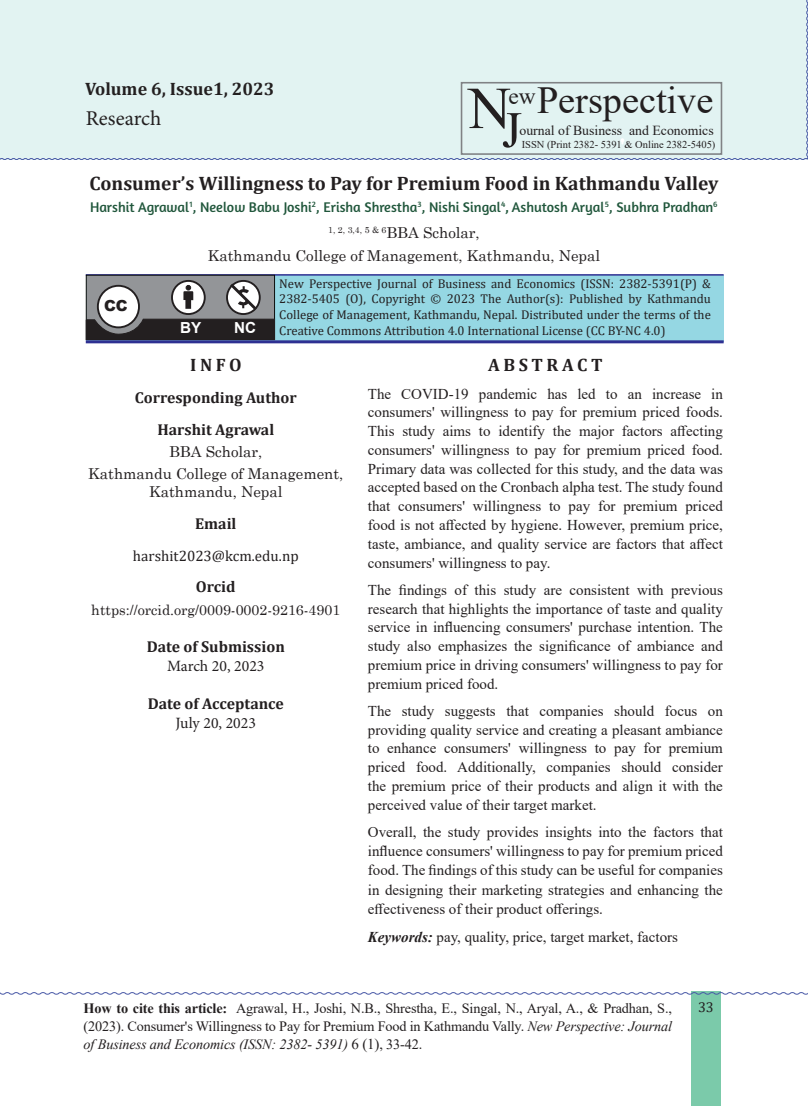
<style>
.page{position:relative;width:808px;height:1106px;background:#fff}
.page>*{position:absolute;margin:0;border:0;box-sizing:border-box;transform-origin:0 0}
.t1{font:51px "Times New Roman";color:#231f20}
.t2{font:38.25px "Times New Roman";color:#231f20}
.t3{font:23.4px "Times New Roman";color:#231f20}
.t4{font:21px "Minion Pro";color:#231f20}
.head{font:700 19.5px "Cambria";color:#231f20}
.info{font:700 18px "Cambria";color:#231f20}
.info-2{font:700 18px "Cambria";letter-spacing:.2em;color:#231f20}
.BOLD{font:700 15.75px "Cambria";color:#231f20}
.t5{font:15.75px "Minion Pro";color:#231f20}
.t6{font:700 15.3px "Arial";color:#fff}
.t7{font:900 15.3px "Arial";color:#231f20}
.T{font:15px/18.8px "Times New Roman";color:#231f20;text-align:justify}
.degignation{font:15px/18px "Century Schoolbook";color:#231f20;text-align:center}
.BOLD-2{font:15px "Cambria";color:#231f20}
.t8{font:14.25px/18px "Times New Roman";letter-spacing:-.01em;color:#231f20;text-align:justify}
.Writer{font:14.25px "Amaranth";color:#21573c}
.degignation-2{font:14.25px "Century Schoolbook";color:#231f20}
.t9{font:14.25px "Cambria";color:#231f20}
.t10{font:13.8px "Times New Roman";color:#231f20}
.t11{font:12.75px/15.8px "Cambria";color:#231f20;text-align:justify}
.t12{font:10.5px "Times New Roman";color:#231f20}
.degignation-3{font:8.7px "Century Schoolbook";color:#231f20}
.s1{font-size:59.4px}
.s2{font-family:"Cambria";font-weight:700}
.s3{font-size:15px}
.s4{font-weight:700;font-style:italic}
.s5{font-weight:700}
.s6{font-style:italic}
</style>
<div class="page">
<div style="left:689px;top:991px;width:34px;height:115px;background:#7bcaaa"></div>
<hr style="left:688px;top:991px;width:3px;height:115px;background:#fff">
<hr style="left:721px;top:991px;width:3px;height:115px;background:#fff">
<svg style="left:0;top:992px;width:808px;height:3px"></svg>
<div style="left:0;top:0;width:808px;height:160px;background:#e2f3f2"></div>
<svg style="left:620px;top:138px;width:4px;height:6px"></svg>
<div style="left:461px;top:82px;width:261px;height:73px;border:2px solid #808285"></div>
<div style="left:86px;top:275px;width:638px;height:66px;background:#95d7e3"></div>
<hr style="left:86px;top:274px;width:638px;height:2px;background:#2e3092">
<div style="left:86px;top:275px;width:189px;height:65px;background:#939598;border:1px solid #0c0e0c"></div>
<div style="left:171px;top:280px;width:35px;height:35px;border:2px solid #231f20;border-radius:50%"></div>
<div style="left:226px;top:280px;width:35px;height:35px;border:2px solid #231f20;border-radius:50%"></div>
<svg style="left:85px;top:281px;width:190px;height:59px"></svg>
<hr style="left:86px;top:340px;width:638px;height:3px;background:#2e3092">
<p class="info" style="left:85px;top:76px;width:191px">Volume 6, Issue1, 2023</p>
<h3 class="t4" style="left:86px;top:104px;width:77px">Research</h3>
<h2 class="t2" style="left:468px;top:74px;width:247px"><span class="s1">N</span> Perspective</h2>
<p class="t10" style="left:519px;top:120px;width:196px">ournal of Business and Economics</p>
<h3 class="t3" style="left:509px;top:80px;width:29px">ew</h3>
<h1 class="t1" style="left:502px;top:94px;width:21px">J</h1>
<p class="t12" style="left:522px;top:137px;width:195px">ISSN (Print 2382- 5391 &amp; Online 2382-5405)</p>
<p class="head" style="left:89px;top:169px;width:631px">Consumer’s Willingness to Pay for Premium Food in Kathmandu Valley</p>
<p class="Writer" style="left:90px;top:199px;width:629px">Harshit Agrawal<sup>1</sup>, Neelow Babu Joshi<sup>2</sup>, Erisha Shrestha<sup>3</sup>, Nishi Singal<sup>4</sup><span class="s2">,</span> Ashutosh Aryal<sup>5</sup>, Subhra Pradhan<sup>6</sup></p>
<p class="degignation-3" style="left:328px;top:225px;width:153px">1, 2, 3,4, 5 &amp; 6<span class="s3">BBA Scholar,</span></p>
<p class="degignation" style="left:208px;top:246px;width:394px">Kathmandu College of Management, Kathmandu, Nepal</p>
<p class="t11" style="left:279px;top:275px;width:433px">New Perspective Journal of Business and Economics (ISSN: 2382-5391(P) &amp; 2382-5405 (O), Copyright © 2023 The Author(s): Published by Kathmandu College of Management, Kathmandu, Nepal. Distributed under the terms of the Creative Commons Attribution 4.0 International License (CC BY-NC 4.0)</p>
<p class="t7" style="left:104px;top:295px;width:25px">CC</p>
<p class="t6" style="left:180px;top:317px;width:23px">BY</p>
<p class="t6" style="left:234px;top:317px;width:23px">NC</p>
<p class="info" style="left:190px;top:352px;width:53px">INFO</p>
<p class="BOLD" style="left:135px;top:386px;width:163px">Corresponding Author</p>
<p class="BOLD" style="left:157px;top:418px;width:118px">Harshit Agrawal</p>
<p class="degignation" style="left:169px;top:442px;width:95px">BBA Scholar,</p>
<p class="degignation" style="left:88px;top:464px;width:257px">Kathmandu College of Management,<br>Kathmandu, Nepal</p>
<p class="BOLD" style="left:195px;top:512px;width:43px">Email</p>
<p class="BOLD-2" style="left:133px;top:546px;width:167px">harshit2023@kcm.edu.np</p>
<p class="BOLD" style="left:196px;top:576px;width:41px">Orcid</p>
<p class="degignation-2" style="left:91px;top:600px;width:250px">https://orcid.org/0009-0002-9216-4901</p>
<p class="BOLD" style="left:147px;top:636px;width:140px">Date of Submission</p>
<p class="t5" style="left:167px;top:655px;width:99px">March 20, 2023</p>
<p class="BOLD" style="left:148px;top:692px;width:138px">Date of Acceptance</p>
<p class="t5" style="left:176px;top:712px;width:82px">July 20, 2023</p>
<p class="info-2" style="left:488px;top:352px;width:116px">ABSTRACT</p>
<p class="T" style="left:368px;top:384px;width:357px">The COVID-19 pandemic has led to an increase in consumers' willingness to pay for premium priced foods.<br>This study aims to identify the major factors affecting consumers' willingness to pay for premium priced food.<br>Primary data was collected for this study, and the data was accepted based on the Cronbach alpha test. The study found that consumers' willingness to pay for premium priced food is not affected by hygiene. However, premium price, taste, ambiance, and quality service are factors that affect consumers' willingness to pay.</p>
<p class="T" style="left:368px;top:580px;width:357px">The findings of this study are consistent with previous research that highlights the importance of taste and quality service in influencing consumers' purchase intention. The study also emphasizes the significance of ambiance and premium price in driving consumers' willingness to pay for premium priced food.</p>
<p class="T" style="left:368px;top:701px;width:357px">The study suggests that companies should focus on providing quality service and creating a pleasant ambiance to enhance consumers' willingness to pay for premium priced food. Additionally, companies should consider the premium price of their products and align it with the perceived value of their target market.</p>
<p class="T" style="left:368px;top:821px;width:357px;line-height:19.4px">Overall, the study provides insights into the factors that influence consumers' willingness to pay for premium priced food. The findings of this study can be useful for companies in designing their marketing strategies and enhancing the effectiveness of their product offerings.</p>
<p class="T" style="left:368px;top:927px;width:312px"><span class="s4">Keywords:</span> pay, quality, price, target market, factors</p>
<p class="t8" style="left:84px;top:999px;width:590px"><span class="s5">How to cite this article:</span> Agrawal, H., Joshi, N.B., Shrestha, E., Singal, N., Aryal, A., &amp; Pradhan, S., (2023). Consumer's Willingness to Pay for Premium Food in Kathmandu Vally. <span class="s6">New Perspective: Journal of Business and Economics (ISSN: 2382- 5391)</span> <span class="s3">6 (1)</span>, 33-42.</p>
<p class="t9" style="left:698px;top:998px;width:17px">33</p>
</div>
